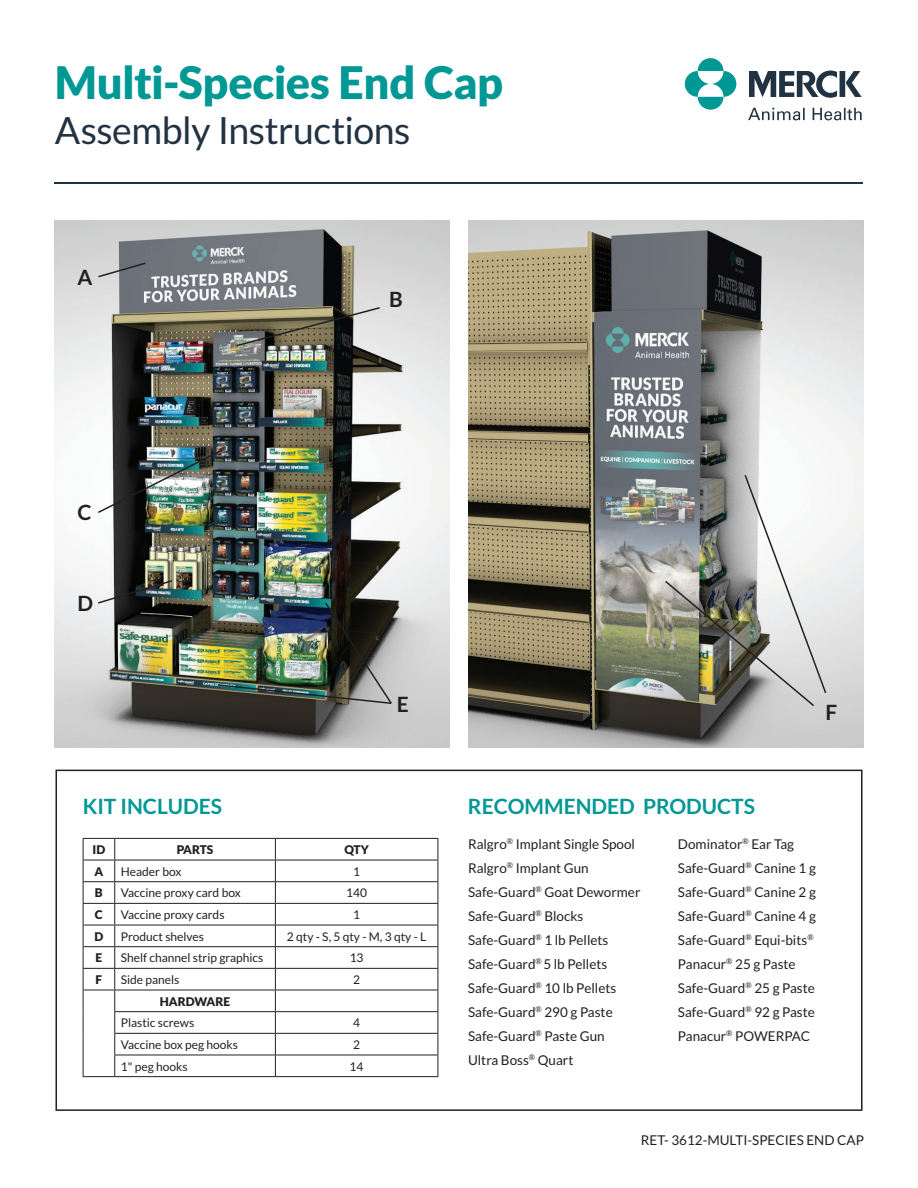
<style>
.page{position:relative;width:918px;height:1188px;background:#fff}
.page>*{position:absolute;margin:0;border:0;box-sizing:border-box;transform-origin:0 0}
.t1{font:900 45px "Lato";letter-spacing:-.01em;color:#009894}
.t2{font:37.5px "Lato";letter-spacing:-.015em;color:#213242}
.t3{font:700 21px "Lato";color:#009894}
.t4{font:700 21px "Lato";color:#231f20}
.t5{font:13.5px/24px "Lato";color:#231f20}
.t6{font:12px "Lato";color:#231f20}
.t7{font:900 12px "Lato";color:#231f20}
</style>
<div class="page">
<hr style="left:55px;top:182px;width:808px;height:2px;background:#213242">
<svg style="left:685px;top:58px;width:51px;height:52px"></svg>
<svg style="left:748px;top:71px;width:114px;height:49px"></svg>
<div style="left:56px;top:770px;width:806px;height:341px;border:2px solid #231f20"></div>
<img style="left:54px;top:220px;width:396px;height:527px">
<img style="left:468px;top:220px;width:395px;height:527px">
<svg style="left:97px;top:261px;width:50px;height:18px"></svg>
<img style="left:96px;top:448px;width:128px;height:66px">
<svg style="left:235px;top:306px;width:146px;height:41px;background:#827e6d"></svg>
<svg style="left:96px;top:579px;width:78px;height:26px"></svg>
<img style="left:216px;top:601px;width:177px;height:104px">
<img style="left:664px;top:473px;width:164px;height:235px">
<hr style="left:83px;top:838px;width:32px;height:1px;background:#231f20">
<hr style="left:115px;top:838px;width:160px;height:1px;background:#231f20">
<hr style="left:275px;top:838px;width:163px;height:1px;background:#231f20">
<hr style="left:83px;top:860px;width:32px;height:1px;background:#231f20">
<hr style="left:115px;top:860px;width:160px;height:1px;background:#231f20">
<hr style="left:275px;top:860px;width:163px;height:1px;background:#231f20">
<hr style="left:83px;top:881px;width:32px;height:1px;background:#231f20">
<hr style="left:115px;top:881px;width:160px;height:1px;background:#231f20">
<hr style="left:275px;top:881px;width:163px;height:1px;background:#231f20">
<hr style="left:83px;top:903px;width:32px;height:1px;background:#231f20">
<hr style="left:115px;top:903px;width:160px;height:1px;background:#231f20">
<hr style="left:275px;top:903px;width:163px;height:1px;background:#231f20">
<hr style="left:83px;top:925px;width:32px;height:1px;background:#231f20">
<hr style="left:115px;top:925px;width:160px;height:1px;background:#231f20">
<hr style="left:275px;top:925px;width:163px;height:1px;background:#231f20">
<hr style="left:83px;top:946px;width:32px;height:1px;background:#231f20">
<hr style="left:115px;top:946px;width:160px;height:1px;background:#231f20">
<hr style="left:275px;top:946px;width:163px;height:1px;background:#231f20">
<hr style="left:83px;top:968px;width:32px;height:1px;background:#231f20">
<hr style="left:115px;top:968px;width:160px;height:1px;background:#231f20">
<hr style="left:275px;top:968px;width:163px;height:1px;background:#231f20">
<hr style="left:83px;top:990px;width:32px;height:1px;background:#231f20">
<hr style="left:115px;top:990px;width:160px;height:1px;background:#231f20">
<hr style="left:275px;top:990px;width:163px;height:1px;background:#231f20">
<hr style="left:114px;top:1011px;width:161px;height:1px;background:#231f20">
<hr style="left:275px;top:1011px;width:163px;height:1px;background:#231f20">
<hr style="left:114px;top:1033px;width:161px;height:1px;background:#231f20">
<hr style="left:275px;top:1033px;width:163px;height:1px;background:#231f20">
<svg style="left:83px;top:839px;width:1px;height:237px"></svg>
<hr style="left:114px;top:1055px;width:161px;height:1px;background:#231f20">
<svg style="left:114px;top:839px;width:1px;height:237px"></svg>
<hr style="left:275px;top:1055px;width:163px;height:1px;background:#231f20">
<svg style="left:275px;top:839px;width:1px;height:237px"></svg>
<svg style="left:438px;top:839px;width:1px;height:237px"></svg>
<hr style="left:83px;top:1076px;width:32px;height:1px;background:#231f20">
<hr style="left:115px;top:1076px;width:160px;height:1px;background:#231f20">
<hr style="left:275px;top:1076px;width:163px;height:1px;background:#231f20">
<h1 class="t1" style="left:55px;top:57px;width:450px">Multi-Species End Cap</h1>
<h2 class="t2" style="left:55px;top:110px;width:357px">Assembly Instructions</h2>
<h3 class="t4" style="left:77px;top:265px;width:16px">A</h3>
<h3 class="t4" style="left:389px;top:287px;width:15px">B</h3>
<h3 class="t4" style="left:77px;top:500px;width:16px">C</h3>
<h3 class="t4" style="left:77px;top:591px;width:17px">D</h3>
<h3 class="t4" style="left:397px;top:692px;width:14px">E</h3>
<h3 class="t4" style="left:826px;top:701px;width:13px">F</h3>
<h3 class="t3" style="left:83px;top:795px;width:141px">KIT INCLUDES</h3>
<h3 class="t3" style="left:468px;top:795px;width:289px">RECOMMENDED PRODUCTS</h3>
<p class="t7" style="left:93px;top:843px;width:14px">ID</p>
<p class="t7" style="left:177px;top:843px;width:38px">PARTS</p>
<p class="t7" style="left:344px;top:843px;width:26px">QTY</p>
<p class="t7" style="left:95px;top:864px;width:10px">A</p>
<p class="t6" style="left:121px;top:865px;width:62px">Header box</p>
<p class="t6" style="left:353px;top:865px;width:8px">1</p>
<p class="t7" style="left:95px;top:886px;width:9px">B</p>
<p class="t6" style="left:121px;top:886px;width:121px">Vaccine proxy card box</p>
<p class="t6" style="left:346px;top:886px;width:22px">140</p>
<p class="t7" style="left:95px;top:908px;width:9px">C</p>
<p class="t6" style="left:121px;top:908px;width:105px">Vaccine proxy cards</p>
<p class="t6" style="left:353px;top:908px;width:8px">1</p>
<p class="t7" style="left:94px;top:929px;width:10px">D</p>
<p class="t6" style="left:121px;top:930px;width:85px">Product shelves</p>
<p class="t6" style="left:287px;top:930px;width:141px">2 qty - S, 5 qty - M, 3 qty - L</p>
<p class="t7" style="left:96px;top:951px;width:8px">E</p>
<p class="t6" style="left:121px;top:951px;width:144px">Shelf channel strip graphics</p>
<p class="t6" style="left:350px;top:951px;width:15px">13</p>
<p class="t7" style="left:96px;top:973px;width:8px">F</p>
<p class="t6" style="left:121px;top:973px;width:60px">Side panels</p>
<p class="t6" style="left:353px;top:973px;width:8px">2</p>
<p class="t7" style="left:160px;top:994px;width:72px">HARDWARE</p>
<p class="t6" style="left:121px;top:1016px;width:75px">Plastic screws</p>
<p class="t6" style="left:353px;top:1016px;width:8px">4</p>
<p class="t6" style="left:121px;top:1038px;width:119px">Vaccine box peg hooks</p>
<p class="t6" style="left:353px;top:1038px;width:8px">2</p>
<p class="t6" style="left:121px;top:1060px;width:68px">1" peg hooks</p>
<p class="t6" style="left:350px;top:1060px;width:15px">14</p>
<p class="t5" style="left:468px;top:832px;width:174px">Ralgro<sup>®</sup> Implant Single Spool<br>Ralgro<sup>®</sup> Implant Gun<br>Safe-Guard<sup>®</sup> Goat Dewormer<br>Safe-Guard<sup>®</sup> Blocks<br>Safe-Guard<sup>®</sup> 1 lb Pellets<br>Safe-Guard<sup>®</sup> 5 lb Pellets<br>Safe-Guard<sup>®</sup> 10 lb Pellets<br>Safe-Guard<sup>®</sup> 290 g Paste<br>Safe-Guard<sup>®</sup> Paste Gun<br>Ultra Boss<sup>®</sup> Quart</p>
<p class="t5" style="left:678px;top:832px;width:140px">Dominator<sup>®</sup> Ear Tag<br>Safe-Guard<sup>®</sup> Canine 1 g<br>Safe-Guard<sup>®</sup> Canine 2 g<br>Safe-Guard<sup>®</sup> Canine 4 g<br>Safe-Guard<sup>®</sup> Equi-bits<sup>®<br></sup>Panacur<sup>®</sup> 25 g Paste<br>Safe-Guard<sup>®</sup> 25 g Paste<br>Safe-Guard<sup>®</sup> 92 g Paste<br>Panacur<sup>®</sup> POWERPAC</p>
<p class="t5" style="left:641px;top:1128px;width:225px">RET- 3612-MULTI-SPECIES END CAP</p>
</div>
